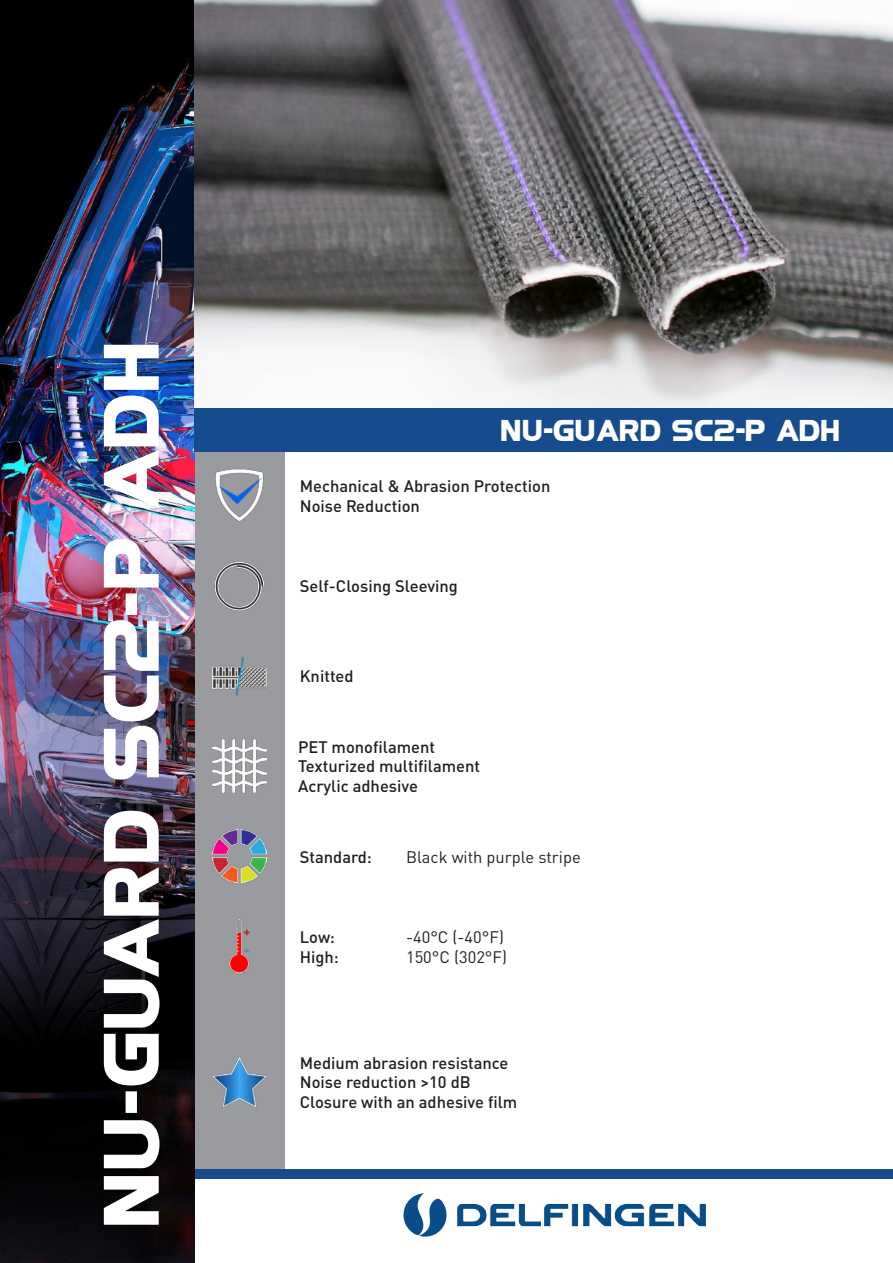
<style>
.page{position:relative;width:893px;height:1263px;background:#fff}
.page>*{position:absolute;margin:0;border:0;box-sizing:border-box;transform-origin:0 0}
.t1{font:70.5px "Hancock Park Bold Laser";letter-spacing:-.005em;color:#fff}
.t2{font:27px "Hancock Park Bold Laser";color:#fff}
.t3{font:500 16.5px/19.8px "DIN Pro";color:#241f1f}
.t4{font:16.5px "DIN Pro";color:#241f1f}
</style>
<div class="page">
<div style="left:194px;top:425px;width:91px;height:749px;background:#9a9b9f"></div>
<div style="left:194px;top:1169px;width:699px;height:10px;background:#164b8d"></div>
<img style="left:403px;top:1193px;width:302px;height:44px">
<img style="left:0;top:0;width:194px;height:1263px">
<img style="left:194px;top:0;width:699px;height:408px">
<img style="left:215px;top:469px;width:49px;height:53px">
<img style="left:213px;top:1056px;width:53px;height:52px">
<img style="left:213px;top:657px;width:53px;height:39px">
<img style="left:213px;top:830px;width:53px;height:53px">
<img style="left:229px;top:920px;width:21px;height:53px">
<img style="left:213px;top:739px;width:53px;height:53px">
<img style="left:214px;top:562px;width:51px;height:49px">
<div style="left:194px;top:408px;width:699px;height:44px;background:#164b8d"></div>
<h1 class="t1" style="left:83px;top:1225px;width:890px;rotate:-90deg">NU-GUARD SC2-P ADH</h1>
<h2 class="t2" style="left:501px;top:412px;width:342px">NU-GUARD SC2-P ADH</h2>
<p class="t3" style="left:300px;top:474px;width:252px">Mechanical &amp; Abrasion Protection<br>Noise Reduction</p>
<p class="t3" style="left:300px;top:574px;width:160px">Self-Closing Sleeving</p>
<p class="t3" style="left:300px;top:664px;width:55px">Knitted</p>
<p class="t3" style="left:298px;top:735px;width:184px">PET monofilament<br>Texturized multifilament<br>Acrylic adhesive</p>
<p class="t3" style="left:300px;top:845px;width:74px">Standard:</p>
<p class="t4" style="left:406px;top:843px;width:176px">Black with purple stripe</p>
<p class="t3" style="left:300px;top:925px;width:37px">Low:</p>
<p class="t4" style="left:406px;top:924px;width:99px">-40°C (-40°F)</p>
<p class="t3" style="left:300px;top:945px;width:41px">High:</p>
<p class="t4" style="left:406px;top:944px;width:102px">150°C (302°F)</p>
<p class="t3" style="left:300px;top:1051px;width:219px">Medium abrasion resistance<br>Noise reduction &gt;10 dB<br>Closure with an adhesive film</p>
</div>
